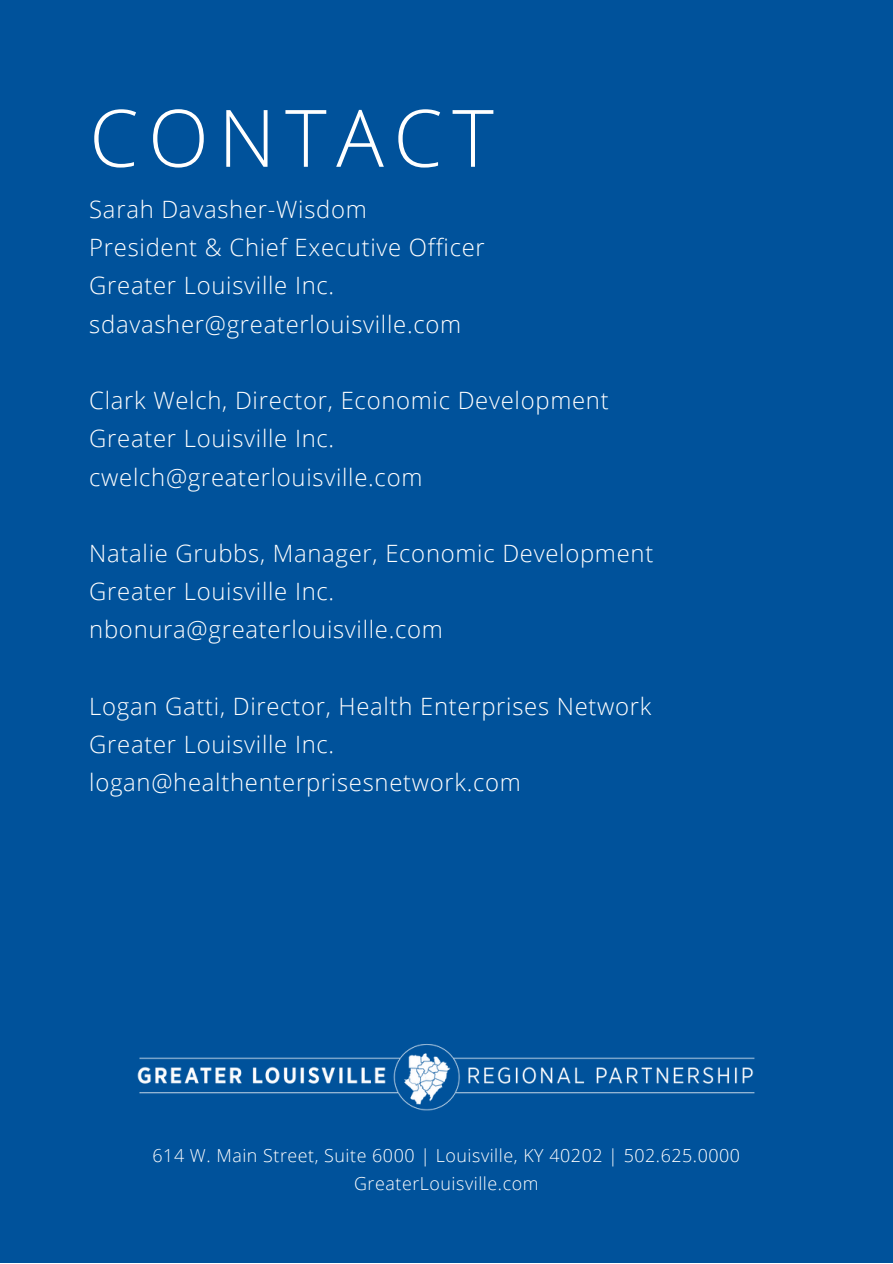
<style>
.page{position:relative;width:893px;height:1264px;background:#fff}
.page>*{position:absolute;margin:0;border:0;box-sizing:border-box;transform-origin:0 0}
.t1{font:300 79.35px "Open Sans";letter-spacing:.12em;color:#fff}
.t2{font:300 23.85px "Open Sans";letter-spacing:.03em;color:#fff}
.t3{font:300 17.85px "Open Sans";letter-spacing:.03em;color:#fff}
</style>
<div class="page">
<div style="left:0;top:0;width:892px;height:1262px;background:#00529b"></div>
<img style="left:137px;top:1044px;width:618px;height:67px">
<p class="t1" style="left:89px;top:82px;width:406px">CONTACT</p>
<p class="t2" style="left:89px;top:192px;width:279px">Sarah Davasher-Wisdom</p>
<p class="t2" style="left:89px;top:231px;width:397px">President &amp; Chief Executive Officer</p>
<p class="t2" style="left:89px;top:269px;width:246px">Greater Louisville Inc.</p>
<p class="t2" style="left:89px;top:307px;width:373px">sdavasher@greaterlouisville.com</p>
<p class="t2" style="left:89px;top:383px;width:521px">Clark Welch, Director, Economic Development</p>
<p class="t2" style="left:89px;top:422px;width:246px">Greater Louisville Inc.</p>
<p class="t2" style="left:89px;top:460px;width:334px">cwelch@greaterlouisville.com</p>
<p class="t2" style="left:89px;top:536px;width:565px">Natalie Grubbs, Manager, Economic Development</p>
<p class="t2" style="left:89px;top:574px;width:246px">Greater Louisville Inc.</p>
<p class="t2" style="left:89px;top:613px;width:355px">nbonura@greaterlouisville.com</p>
<p class="t2" style="left:89px;top:689px;width:563px">Logan Gatti, Director, Health Enterprises Network</p>
<p class="t2" style="left:89px;top:727px;width:246px">Greater Louisville Inc.</p>
<p class="t2" style="left:89px;top:766px;width:433px">logan@healthenterprisesnetwork.com</p>
<p class="t3" style="left:152px;top:1143px;width:589px">614 W. Main Street, Suite 6000 | Louisville, KY 40202 | 502.625.0000</p>
<p class="t3" style="left:354px;top:1171px;width:186px">GreaterLouisville.com</p>
</div>
